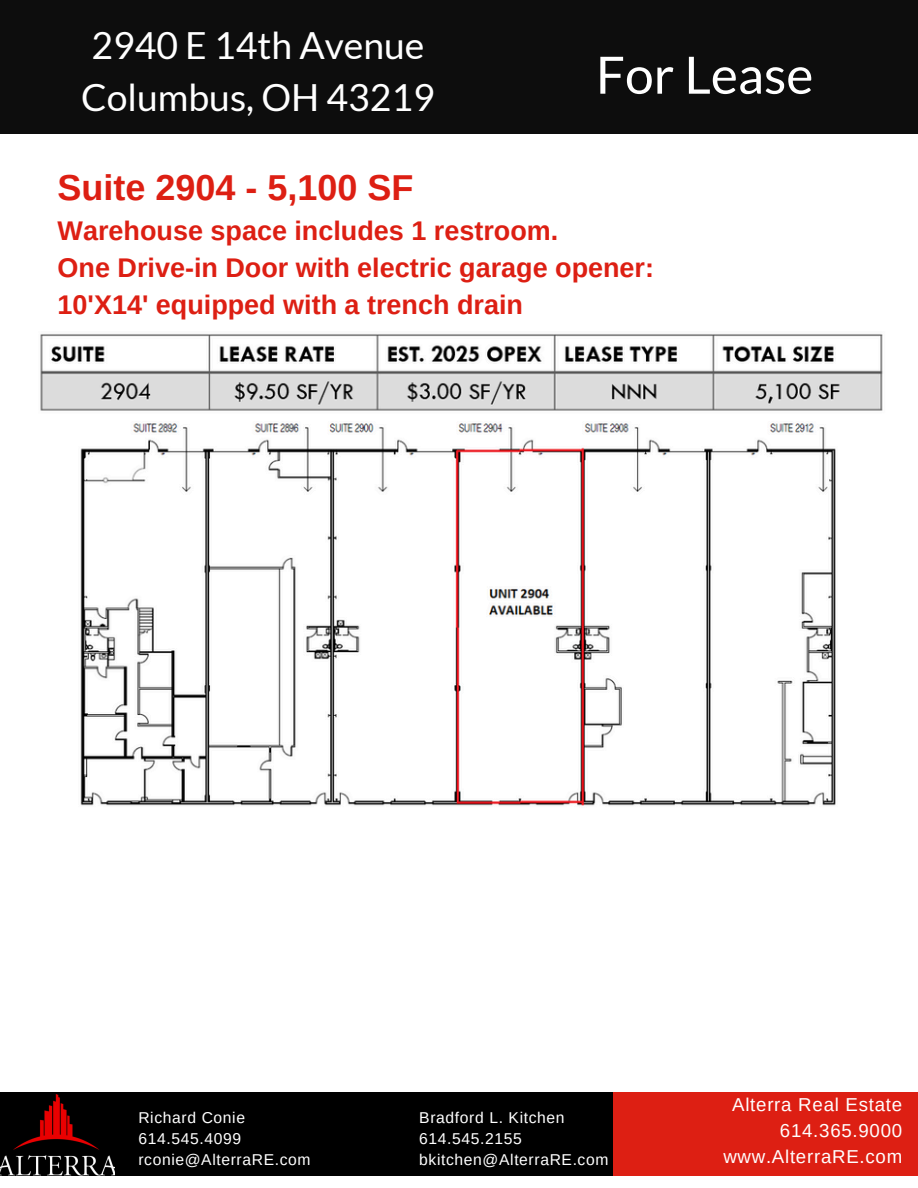
<style>
.page{position:relative;width:918px;height:1188px;background:#fff}
.page>*{position:absolute;margin:0;border:0;box-sizing:border-box;transform-origin:0 0}
.t1{font:51.45px "Lato";color:#fff}
.t2{font:37.35px/51.8px "Lato";color:#fff}
.t3{font:700 36px "Arimo";color:#dd1f13}
.t4{font:700 27px/37.2px "Arimo";color:#dd1f13}
.t5{font:18.75px/25.8px "Arimo";letter-spacing:.04em;color:#fff;text-align:right}
.t6{font:15.6px "Arimo";letter-spacing:.04em;color:#fff}
</style>
<div class="page">
<div style="left:0;top:0;width:918px;height:133px;background:#0d0d0d"></div>
<div style="left:0;top:1092px;width:615px;height:83px;background:#000"></div>
<div style="left:614px;top:1092px;width:304px;height:83px;background:#dd1f13"></div>
<img style="left:0;top:1094px;width:115px;height:81px">
<img style="left:40px;top:334px;width:843px;height:472px">
<p class="t2" style="left:81px;top:19px;width:355px">2940 E 14th Avenue<br>Columbus, OH 43219</p>
<p class="t1" style="left:596px;top:43px;width:219px">For Lease</p>
<p class="t3" style="left:58px;top:168px;width:357px">Suite 2904 - 5,100 SF</p>
<p class="t4" style="left:58px;top:212px;width:598px">Warehouse space includes 1 restroom.<br>One Drive-in Door with electric garage opener:<br>10'X14' equipped with a trench drain</p>
<p class="t6" style="left:138px;top:1109px;width:108px">Richard Conie</p>
<h4 class="t6" style="left:138px;top:1130px;width:104px">614.545.4099</h4>
<p class="t6" style="left:138px;top:1151px;width:174px">rconie@AlterraRE.com</p>
<h1 class="t6" style="left:419px;top:1109px;width:147px">Bradford L. Kitchen</h1>
<h3 class="t6" style="left:419px;top:1130px;width:104px">614.545.2155</h3>
<p class="t6" style="left:419px;top:1151px;width:191px">bkitchen@AlterraRE.com</p>
<h2 class="t5" style="left:723px;top:1092px;width:180px">Alterra Real Estate<br>614.365.9000 www.AlterraRE.com</h2>
</div>
